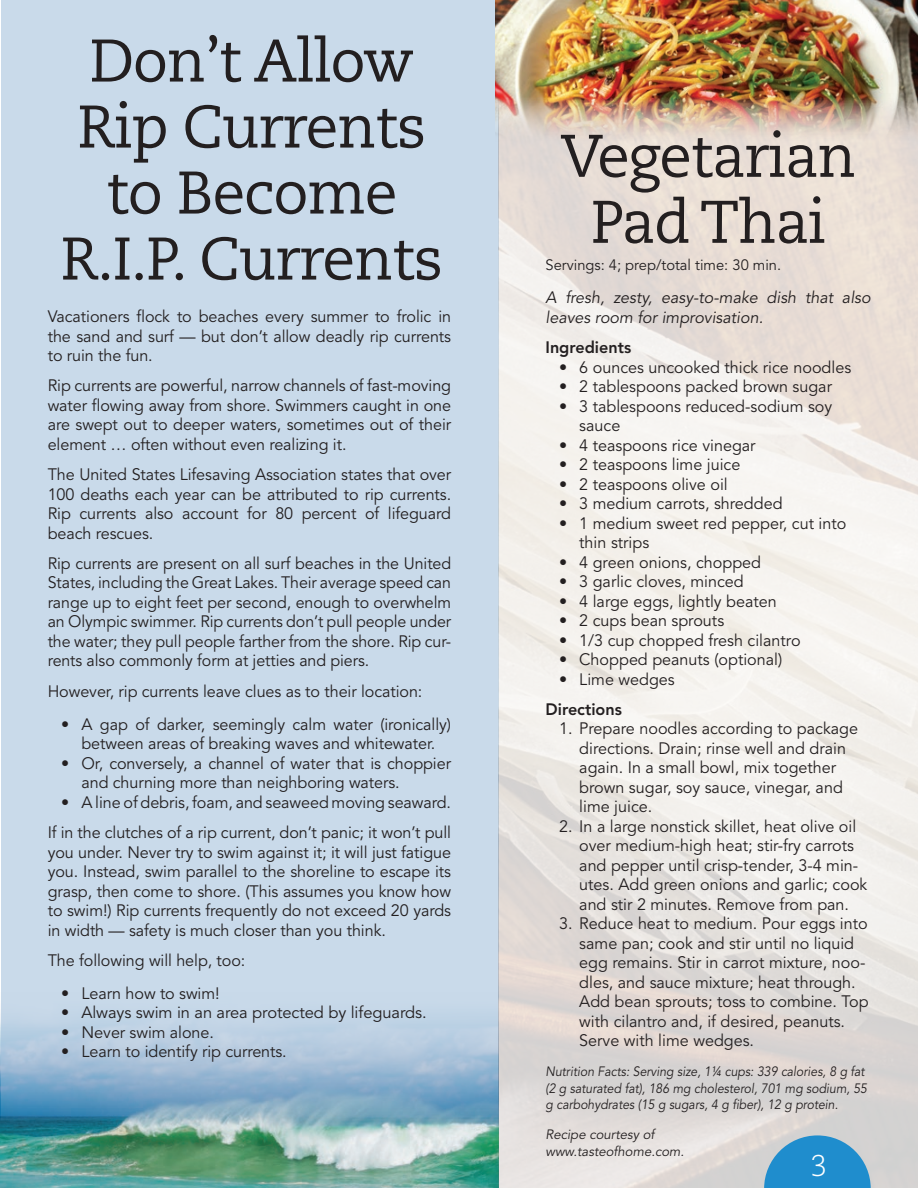
<style>
.page{position:relative;width:918px;height:1188px;background:#fff}
.page>*{position:absolute;margin:0;border:0;box-sizing:border-box;transform-origin:0 0}
.t1{font:60px/66px "Caecilia LT Std";letter-spacing:-.02em;color:#231f20;text-align:center}
.t2{font:300 30px "Caecilia LT Std";color:#fff}
.t3{font:16.5px/19.5px "Avenir LT Std";color:#231f20}
.t4{font:italic 16.5px/19.5px "Avenir LT Std";color:#231f20}
.t5{font:800 16.5px "Avenir LT Std";color:#231f20}
.t6{font:15px "Avenir LT Std";color:#231f20}
.t7{font:italic 13.5px/16.5px "Avenir LT Std";color:#231f20;scale:.91 1}
.t8{font:italic 13.5px/16.5px "Avenir LT Std";color:#231f20}
</style>
<div class="page">
<div style="left:1px;top:0;width:498px;height:1188px;background:#c9daea"></div>
<img style="left:1px;top:985px;width:498px;height:203px">
<svg style="left:0;top:1011px;width:1px;height:177px"></svg>
<img style="left:495px;top:0;width:423px;height:144px">
<svg style="left:764px;top:1135px;width:107px;height:53px;background:#489cce"></svg>
<h1 class="t1" style="left:60px;top:29px;width:384px">Don’t Allow<br>Rip Currents to Become<br>R.I.P. Currents</h1>
<p class="t3" style="left:48px;top:307px;width:405px;text-align:justify">Vacationers flock to beaches every summer to frolic in the sand and surf — but don’t allow deadly rip currents to ruin the fun.</p>
<p class="t3" style="left:48px;top:376px;width:405px;text-align:justify">Rip currents are powerful, narrow channels of fast-moving water flowing away from shore. Swimmers caught in one are swept out to deeper waters, sometimes out of their element … often without even realizing it.</p>
<p class="t3" style="left:48px;top:465px;width:405px;text-align:justify">The United States Lifesaving Association states that over 100 deaths each year can be attributed to rip currents.<br>Rip currents also account for 80 percent of lifeguard beach rescues.</p>
<p class="t3" style="left:48px;top:554px;width:405px;text-align:justify">Rip currents are present on all surf beaches in the United States, including the Great Lakes. Their average speed can range up to eight feet per second, enough to overwhelm an Olympic swimmer. Rip currents don’t pull people under the water; they pull people farther from the shore. Rip cur&shy;rents also commonly form at jetties and piers.</p>
<p class="t3" style="left:48px;top:682px;width:376px">However, rip currents leave clues as to their location:</p>
<p class="t3" style="left:61px;top:715px;width:391px;text-align:center">• A gap of darker, seemingly calm water (ironically) between areas of breaking waves and whitewater.</p>
<p class="t3" style="left:81px;top:754px;width:371px;text-indent:-20px">• Or, conversely, a channel of water that is choppier and churning more than neighboring waters.</p>
<p class="t3" style="left:48px;top:787px;width:405px;line-height:30.3px;text-align:right">• A line of debris, foam, and seaweed moving seaward.<br>If in the clutches of a rip current, don’t panic; it won’t pull</p>
<p class="t3" style="left:48px;top:843px;width:405px;text-align:justify">you under. Never try to swim against it; it will just fatigue you. Instead, swim parallel to the shoreline to escape its grasp, then come to shore. (This assumes you know how to swim!) Rip currents frequently do not exceed 20 yards in width — safety is much closer than you think.</p>
<p class="t3" style="left:48px;top:951px;width:199px">The following will help, too:</p>
<p class="t3" style="left:61px;top:984px;width:160px">• Learn how to swim!</p>
<p class="t3" style="left:61px;top:1003px;width:367px">• Always swim in an area protected by lifeguards.</p>
<p class="t3" style="left:61px;top:1023px;width:154px">• Never swim alone.</p>
<p class="t3" style="left:61px;top:1042px;width:227px">• Learn to identify rip currents.</p>
<h1 class="t1" style="left:561px;top:124px;width:297px">Vegetarian<br>Pad Thai</h1>
<p class="t6" style="left:546px;top:256px;width:237px">Servings: 4; prep/total time: 30 min.</p>
<p class="t4" style="left:546px;top:288px;width:327px">A fresh, zesty, easy-to-make dish that also leaves room for improvisation.</p>
<p class="t5" style="left:546px;top:338px;width:87px">Ingredients</p>
<p class="t3" style="left:559px;top:358px;width:294px">• 6 ounces uncooked thick rice noodles</p>
<p class="t3" style="left:559px;top:377px;width:275px">• 2 tablespoons packed brown sugar</p>
<p class="t3" style="left:579px;top:397px;width:255px;text-indent:-20px">• 3 tablespoons reduced-sodium soy sauce</p>
<p class="t3" style="left:559px;top:436px;width:198px">• 4 teaspoons rice vinegar</p>
<p class="t3" style="left:559px;top:455px;width:183px">• 2 teaspoons lime juice</p>
<p class="t3" style="left:559px;top:475px;width:170px">• 2 teaspoons olive oil</p>
<p class="t3" style="left:559px;top:494px;width:225px">• 3 medium carrots, shredded</p>
<p class="t3" style="left:579px;top:514px;width:269px;text-indent:-20px">• 1 medium sweet red pepper, cut into thin strips</p>
<p class="t3" style="left:559px;top:553px;width:204px">• 4 green onions, chopped</p>
<p class="t3" style="left:559px;top:572px;width:186px">• 3 garlic cloves, minced</p>
<p class="t3" style="left:559px;top:592px;width:219px">• 4 large eggs, lightly beaten</p>
<p class="t3" style="left:559px;top:611px;width:167px">• 2 cups bean sprouts</p>
<p class="t3" style="left:559px;top:631px;width:243px">• 1/3 cup chopped fresh cilantro</p>
<p class="t3" style="left:559px;top:650px;width:225px">• Chopped peanuts (optional)</p>
<p class="t3" style="left:559px;top:670px;width:117px">• Lime wedges</p>
<p class="t5" style="left:546px;top:699px;width:78px">Directions</p>
<p class="t3" style="left:579px;top:719px;width:280px;text-indent:-20px">1. Prepare noodles according to package directions. Drain; rinse well and drain again. In a small bowl, mix together brown sugar, soy sauce, vinegar, and lime juice.</p>
<p class="t3" style="left:579px;top:817px;width:290px;text-indent:-20px">2. In a large nonstick skillet, heat olive oil over medium-high heat; stir-fry carrots and pepper until crisp-tender, 3-4 min&shy;utes. Add green onions and garlic; cook and stir 2 minutes. Remove from pan.</p>
<p class="t3" style="left:579px;top:915px;width:291px;text-indent:-20px">3. Reduce heat to medium. Pour eggs into same pan; cook and stir until no liquid egg remains. Stir in carrot mixture, noo&shy;dles, and sauce mixture; heat through.<br>Add bean sprouts; toss to combine. Top with cilantro and, if desired, peanuts.<br>Serve with lime wedges.</p>
<p class="t7" style="left:546px;top:1064px;width:355px">Nutrition Facts: Serving size, 1¼ cups: 339 calories, 8 g fat (2 g saturated fat), 186 mg cholesterol, 701 mg sodium, 55 g carbohydrates (15 g sugars, 4 g fiber), 12 g protein.</p>
<p class="t8" style="left:546px;top:1127px;width:140px">Recipe courtesy of www.tasteofhome.com.</p>
<h2 class="t2" style="left:811px;top:1149px;width:18px">3</h2>
</div>
